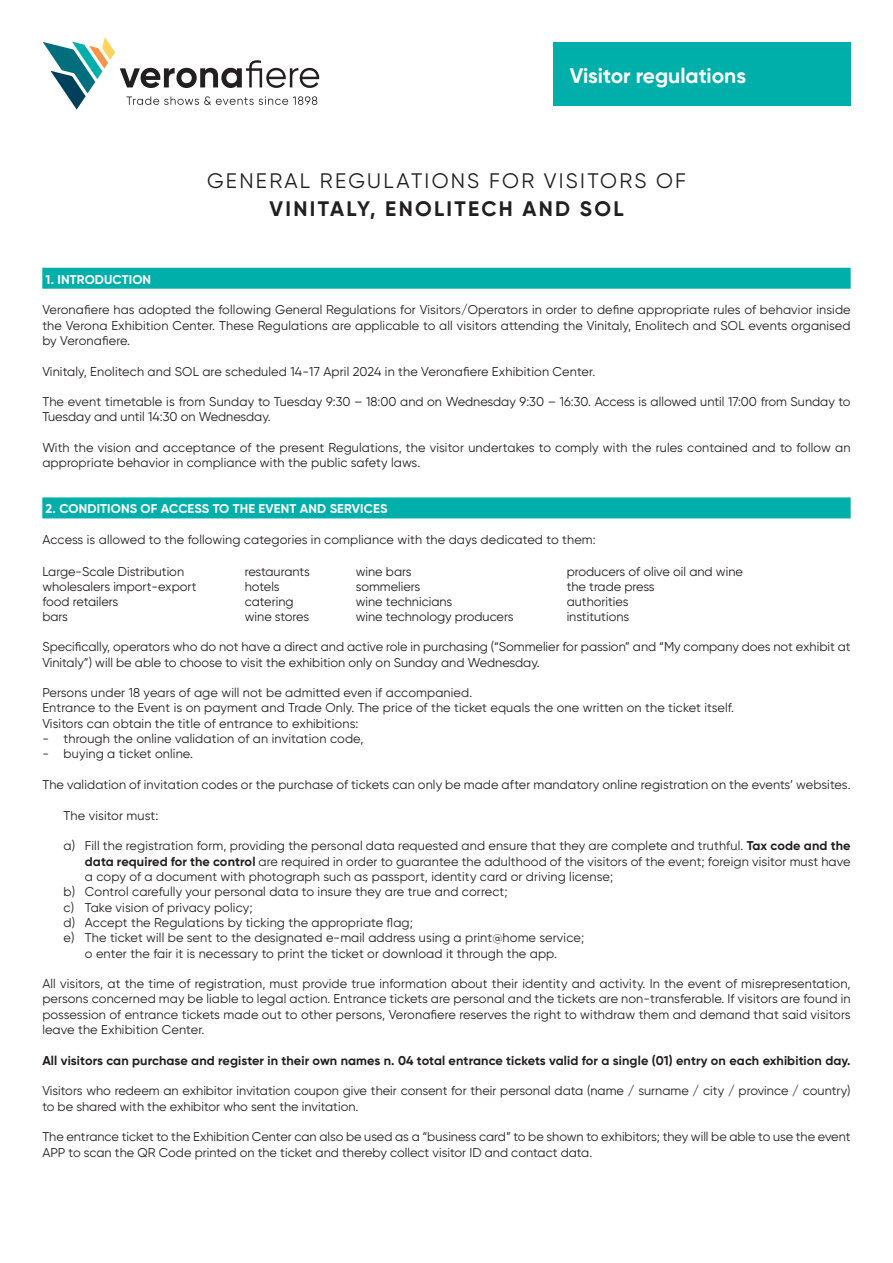
<style>
.page{position:relative;width:893px;height:1263px;background:#fff}
.page>*{position:absolute;margin:0;border:0;box-sizing:border-box;transform-origin:0 0}
.t1{font:21px "Gilroy";letter-spacing:.11em;color:#231f20}
.t2{font:700 21px "Gilroy";letter-spacing:.11em;color:#231f20}
.t3{font:700 21px "Gilroy";color:#fff}
.t4{font:12.75px/15.3px "Gilroy";color:#231f20}
.t5{font:700 12.75px "Gilroy";letter-spacing:.01em;color:#231f20}
.t6{font:700 12.75px "Gilroy";letter-spacing:.01em;color:#fff}
.s1{font-weight:700}
</style>
<div class="page">
<div style="left:42px;top:268px;width:808px;height:21px;background:#00afaa"></div>
<div style="left:42px;top:497px;width:808px;height:21px;background:#00afaa"></div>
<div style="left:553px;top:43px;width:297px;height:63px;background:#00afaa"></div>
<svg style="left:43px;top:37px;width:276px;height:73px"></svg>
<h1 class="t3" style="left:570px;top:68px;width:178px">Visitor regulations</h1>
<h1 class="t1" style="left:207px;top:173px;width:480px">GENERAL REGULATIONS FOR VISITORS OF</h1>
<h1 class="t2" style="left:269px;top:202px;width:355px">VINITALY, ENOLITECH AND SOL</h1>
<p class="t6" style="left:46px;top:275px;width:107px">1. INTRODUCTION</p>
<p class="t4" style="left:42px;top:303px;width:809px;text-align:justify">Veronafiere has adopted the following General Regulations for Visitors/Operators in order to define appropriate rules of behavior inside the Verona Exhibition Center. These Regulations are applicable to all visitors attending the Vinitaly, Enolitech and SOL events organised by Veronafiere.</p>
<p class="t4" style="left:42px;top:365px;width:554px">Vinitaly, Enolitech and SOL are scheduled 14-17 April 2024 in the Veronafiere Exhibition Center.</p>
<p class="t4" style="left:42px;top:395px;width:809px">The event timetable is from Sunday to Tuesday 9:30 – 18:00 and on Wednesday 9:30 – 16:30. Access is allowed until 17:00 from Sunday to<br>Tuesday and until 14:30 on Wednesday.</p>
<p class="t4" style="left:42px;top:441px;width:809px">With the vision and acceptance of the present Regulations, the visitor undertakes to comply with the rules contained and to follow an appropriate behavior in compliance with the public safety laws.</p>
<p class="t6" style="left:46px;top:504px;width:343px">2. CONDITIONS OF ACCESS TO THE EVENT AND SERVICES</p>
<p class="t4" style="left:42px;top:533px;width:555px">Access is allowed to the following categories in compliance with the days dedicated to them:</p>
<p class="t4" style="left:42px;top:565px;width:156px">Large-Scale Distribution wholesalers import-export food retailers<br>bars</p>
<p class="t4" style="left:245px;top:565px;width:66px">restaurants hotels catering wine stores</p>
<p class="t4" style="left:356px;top:565px;width:159px">wine bars<br>sommeliers<br>wine technicians<br>wine technology producers</p>
<p class="t4" style="left:566px;top:565px;width:178px">producers of olive oil and wine the trade press<br>authorities<br>institutions</p>
<p class="t4" style="left:42px;top:640px;width:809px">Specifically, operators who do not have a direct and active role in purchasing (“Sommelier for passion” and “My company does not exhibit at<br>Vinitaly”) will be able to choose to visit the exhibition only on Sunday and Wednesday.</p>
<p class="t4" style="left:42px;top:686px;width:693px">Persons under 18 years of age will not be admitted even if accompanied.<br>Entrance to the Event is on payment and Trade Only. The price of the ticket equals the one written on the ticket itself.<br>Visitors can obtain the title of entrance to exhibitions:</p>
<p class="t4" style="left:42px;top:732px;width:322px">- through the online validation of an invitation code,</p>
<p class="t4" style="left:42px;top:748px;width:152px">- buying a ticket online.</p>
<p class="t4" style="left:42px;top:778px;width:809px">The validation of invitation codes or the purchase of tickets can only be made after mandatory online registration on the events’ websites.</p>
<p class="t4" style="left:64px;top:809px;width:96px">The visitor must:</p>
<p class="t4" style="left:64px;top:840px;width:788px">a) Fill the registration form, providing the personal data requested and ensure that they are complete and truthful. <span class="s1">Tax code and the</span></p>
<p class="t4" style="left:85px;top:855px;width:767px"><span class="s1">data required for the control</span> are required in order to guarantee the adulthood of the visitors of the event; foreign visitor must have</p>
<p class="t4" style="left:85px;top:870px;width:530px">a copy of a document with photograph such as passport, identity card or driving license;</p>
<p class="t4" style="left:64px;top:885px;width:445px">b) Control carefully your personal data to insure they are true and correct;</p>
<p class="t4" style="left:64px;top:901px;width:190px">c) Take vision of privacy policy;</p>
<p class="t4" style="left:64px;top:916px;width:351px">d) Accept the Regulations by ticking the appropriate flag;</p>
<p class="t4" style="left:64px;top:931px;width:522px">e) The ticket will be sent to the designated e-mail address using a print@home service;</p>
<p class="t4" style="left:85px;top:947px;width:473px">o enter the fair it is necessary to print the ticket or download it through the app.</p>
<p class="t4" style="left:42px;top:977px;width:809px;text-align:justify">All visitors, at the time of registration, must provide true information about their identity and activity. In the event of misrepresentation, persons concerned may be liable to legal action. Entrance tickets are personal and the tickets are non-transferable. If visitors are found in possession of entrance tickets made out to other persons, Veronafiere reserves the right to withdraw them and demand that said visitors leave the Exhibition Center.</p>
<p class="t5" style="left:42px;top:1056px;width:809px">All visitors can purchase and register in their own names n. 04 total entrance tickets valid for a single (01) entry on each exhibition day.</p>
<p class="t4" style="left:42px;top:1085px;width:809px">Visitors who redeem an exhibitor invitation coupon give their consent for their personal data (name / surname / city / province / country) to be shared with the exhibitor who sent the invitation.</p>
<p class="t4" style="left:42px;top:1131px;width:809px">The entrance ticket to the Exhibition Center can also be used as a “business card” to be shown to exhibitors; they will be able to use the event<br>APP to scan the QR Code printed on the ticket and thereby collect visitor ID and contact data.</p>
</div>
